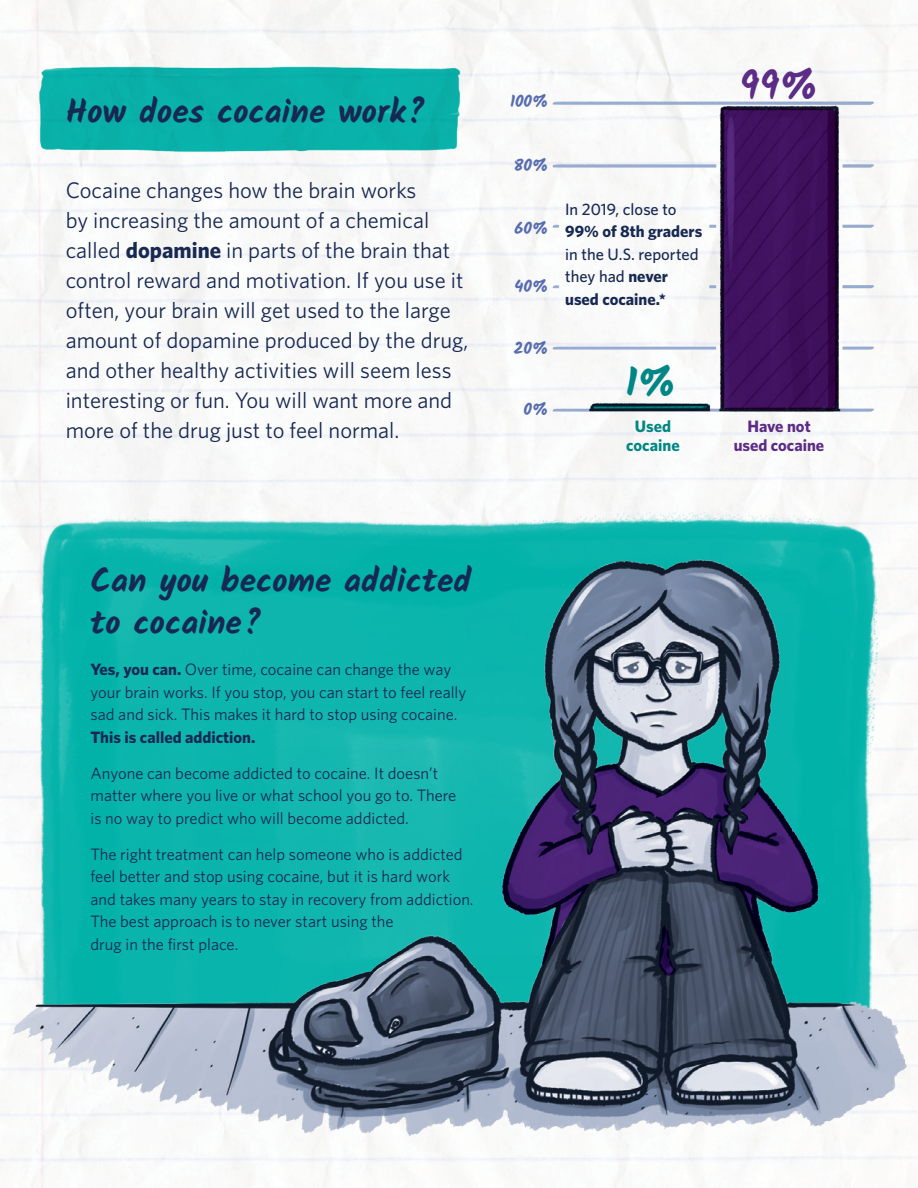
<style>
.page{position:relative;width:918px;height:1188px;background:#fff}
.page>*{position:absolute;margin:0;border:0;box-sizing:border-box;transform-origin:0 0}
.t1{font:700 39.6px "Kalam";color:#5c2c86}
.t2{font:700 39.6px "Kalam";color:#008785}
.t3{font:700 33.3px/42px "Kalam";color:#172852}
.t4{font:22.5px/30px "Whitney";color:#172852}
.t5{font:16.5px/22.5px "Whitney";color:#172852}
.t6{font:500 16.5px/22.5px "Whitney";color:#172852}
.t7{font:700 16.5px "Kalam";color:#566caf}
.t8{font:700 16.5px/19.2px "Whitney";color:#5c2c86;text-align:center}
.t9{font:700 16.5px/19.2px "Whitney";color:#008785;text-align:center}
.s1{font-weight:700}
</style>
<div class="page">
<img style="left:17px;top:57px;width:469px;height:110px">
<img style="left:542px;top:85px;width:349px;height:335px">
<img style="left:5px;top:507px;width:911px;height:638px">
<p class="t3" style="left:66px;top:90px;width:362px">How does cocaine work?</p>
<p class="t4" style="left:66px;top:175px;width:404px">Cocaine changes how the brain works<br>by increasing the amount of a chemical called <span class="s1">dopamine</span> in parts of the brain that control reward and motivation. If you use it often, your brain will get used to the large amount of dopamine produced by the drug, and other healthy activities will seem less interesting or fun. You will want more and more of the drug just to feel normal.</p>
<p class="t7" style="left:510px;top:92px;width:40px">100%</p>
<h1 class="t1" style="left:739px;top:62px;width:81px">99%</h1>
<p class="t7" style="left:514px;top:155px;width:36px">80%</p>
<p class="t7" style="left:515px;top:219px;width:35px">60%</p>
<p class="t7" style="left:515px;top:276px;width:35px">40%</p>
<p class="t7" style="left:514px;top:338px;width:36px">20%</p>
<p class="t7" style="left:524px;top:400px;width:26px">0%</p>
<p class="t6" style="left:565px;top:197px;width:139px">In 2019, close to<br><span class="s1">99% of 8th graders </span>in the U.S. reported they had <span class="s1">never used cocaine.*</span></p>
<h1 class="t2" style="left:625px;top:359px;width:53px">1%</h1>
<p class="t9" style="left:626px;top:416px;width:55px">Used cocaine</p>
<p class="t8" style="left:734px;top:416px;width:92px">Have not used cocaine</p>
<p class="t3" style="left:90px;top:560px;width:382px">Can you become addicted to cocaine?</p>
<p class="t5" style="left:91px;top:658px;width:377px"><span class="s1">Yes, you can.</span> Over time, cocaine can change the way your brain works. If you stop, you can start to feel really sad and sick. This makes it hard to stop using cocaine.<br><span class="s1">This is called addiction.</span></p>
<p class="t5" style="left:91px;top:761px;width:367px">Anyone can become addicted to cocaine. It doesn’t matter where you live or what school you go to. There is no way to predict who will become addicted.</p>
<p class="t5" style="left:91px;top:842px;width:385px">The right treatment can help someone who is addicted feel better and stop using cocaine, but it is hard work and takes many years to stay in recovery from addiction.<br>The best approach is to never start using the<br>drug in the first place.</p>
</div>
